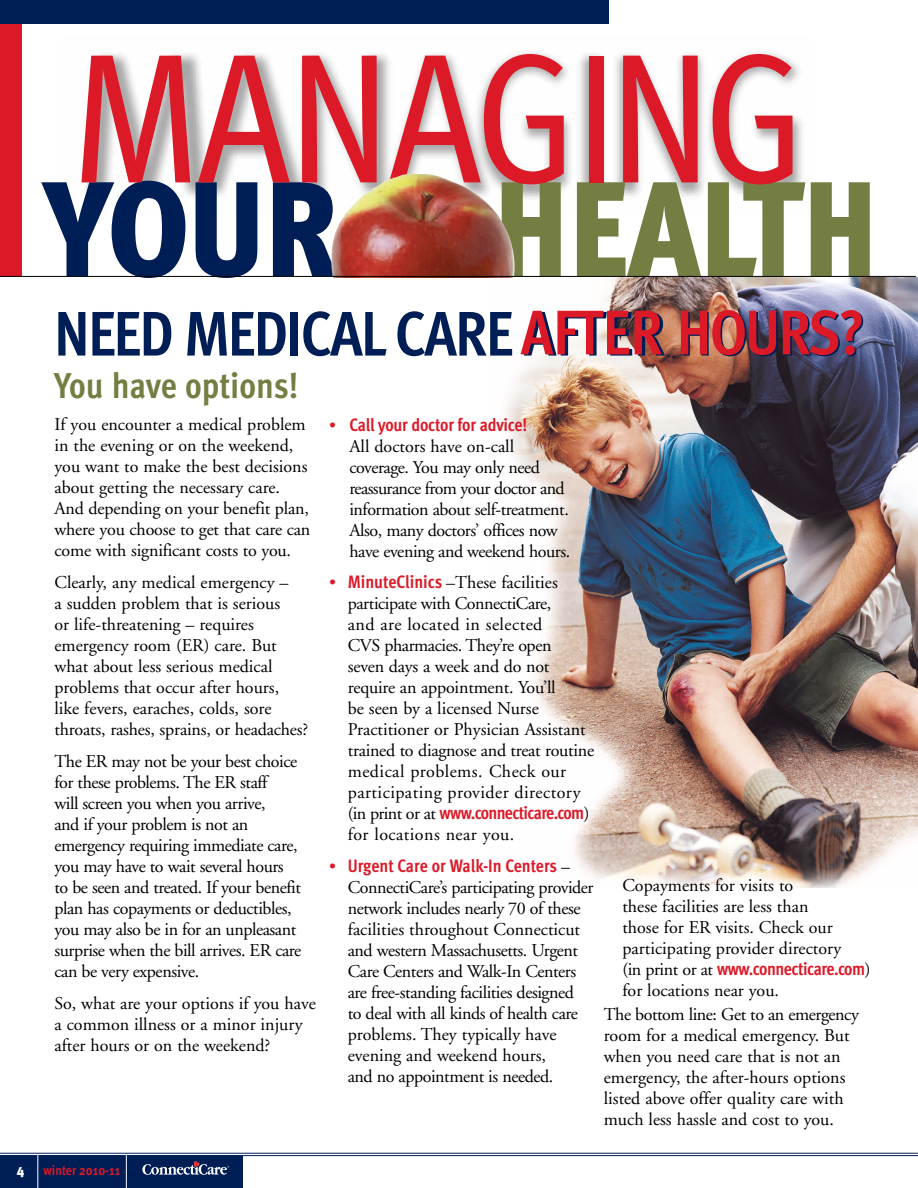
<style>
.page{position:relative;width:918px;height:1188px;background:#fff}
.page>*{position:absolute;margin:0;border:0;box-sizing:border-box;transform-origin:0 0}
.t1{font:184.5px "Meta Cond";letter-spacing:-.015em;color:#dc1927}
.t2{font:900 135px "Meta Cond";color:#747d42}
.t3{font:700 63px "Meta Cond";letter-spacing:-.025em;color:#001e56}
.t4{font:700 36px "Meta Cond";color:#747d42}
.t5{font:18px/21px "Adobe Garamond";letter-spacing:-.01em;color:#000}
.t6{font:700 18px "Meta Cond";letter-spacing:-.02em;color:#dc1927}
.t7{font:700 18px "Meta Cond";color:#dc1927}
.t8{font:18px "Adobe Garamond";letter-spacing:.025em;color:#000}
.t9{font:900 15px "Meta Cond";color:#fff}
.t10{font:700 13.5px "Meta Cond";color:#dc1927}
.s1{color:#001e56}
.s2{color:#dc1927}
.s3{font-family:"Adobe Garamond";font-weight:400}
.s4{font-family:"Meta Cond";font-weight:700;color:#dc1927}
.s5{font-family:"Adobe Garamond";font-weight:400;color:#000}
</style>
<div class="page">
<img style="left:506px;top:277px;width:412px;height:610px">
<hr style="left:0;top:1153px;width:918px;height:1px;background:#001e56">
<hr style="left:0;top:1155px;width:918px;height:1px;background:#001e56">
<div style="left:0;top:1155px;width:243px;height:33px;background:#001e56"></div>
<svg style="left:142px;top:1161px;width:87px;height:14px"></svg>
<hr style="left:126px;top:1154px;width:1px;height:34px;background:#fff">
<hr style="left:37px;top:1155px;width:1px;height:33px;background:#fff">
<div style="left:0;top:0;width:22px;height:277px;background:#dc1927"></div>
<div style="left:0;top:0;width:608px;height:23px;background:#001e56"></div>
<img style="left:85px;top:52px;width:717px;height:147px">
<img style="left:331px;top:173px;width:184px;height:105px">
<hr style="left:0;top:276px;width:916px;height:1px;background:#000">
<h1 class="t1" style="left:71px;top:56px;width:736px">MANAGING</h1>
<h2 class="t2" style="left:44px;top:182px;width:835px"><span class="s1">YOUR</span> HEALTH</h2>
<h3 class="t3" style="left:54px;top:312px;width:812px">NEED MEDICAL CARE <span class="s2">AFTER HOURS?</span></h3>
<h3 class="t4" style="left:54px;top:373px;width:246px">You have options!</h3>
<p class="t5" style="left:55px;top:416px;width:257px">If you encounter a medical problem in the evening or on the weekend, you want to make the best decisions about getting the necessary care.<br>And depending on your benefit plan, where you choose to get that care can come with significant costs to you.</p>
<p class="t5" style="left:55px;top:573px;width:255px">Clearly, any medical emergency –<br>a sudden problem that is serious<br>or life-threatening – requires emergency room (ER) care. But what about less serious medical problems that occur after hours, like fevers, earaches, colds, sore throats, rashes, sprains, or headaches?</p>
<p class="t5" style="left:55px;top:752px;width:248px">The ER may not be your best choice for these problems. The ER staff<br>will screen you when you arrive,<br>and if your problem is not an emergency requiring immediate care, you may have to wait several hours to be seen and treated. If your benefit plan has copayments or deductibles, you may also be in for an unpleasant surprise when the bill arrives. ER care can be very expensive.</p>
<p class="t5" style="left:55px;top:994px;width:263px">So, what are your options if you have a common illness or a minor injury after hours or on the weekend?</p>
<p class="t9" style="left:17px;top:1164px;width:9px">4</p>
<p class="t10" style="left:44px;top:1165px;width:79px">winter 2010-11</p>
<p class="t6" style="left:329px;top:418px;width:200px"><span class="s3">•</span> Call your doctor for advice!</p>
<p class="t5" style="left:349px;top:437px;width:222px">All doctors have on-call coverage. You may only need reassurance from your doctor and information about self-treatment.<br>Also, many doctors’ offices now have evening and weekend hours.</p>
<p class="t5" style="left:348px;top:574px;width:248px;text-indent:-19px"><span class="s2">•</span> <span class="s4">MinuteClinics</span> –These facilities participate with ConnectiCare,<br>and are located in selected<br>CVS pharmacies. They’re open<br>seven days a week and do not require an appointment. You’ll<br>be seen by a licensed Nurse<br>Practitioner or Physician Assistant trained to diagnose and treat routine medical problems. Check our participating provider directory</p>
<p class="t6" style="left:348px;top:807px;width:243px"><span class="s5">(in print or at</span> www.connecticare.com<span class="s5">)</span></p>
<p class="t8" style="left:348px;top:828px;width:168px">for locations near you.</p>
<p class="t7" style="left:329px;top:860px;width:242px"><span class="s3">•</span> Urgent Care or Walk-In Centers <span class="s5">–</span></p>
<p class="t5" style="left:348px;top:879px;width:247px">ConnectiCare’s participating provider network includes nearly 70 of these facilities throughout Connecticut and western Massachusetts. Urgent Care Centers and Walk-In Centers are free-standing facilities designed<br>to deal with all kinds of health care problems. They typically have evening and weekend hours,<br>and no appointment is needed.</p>
<p class="t5" style="left:622px;top:876px;width:220px">Copayments for visits to<br>these facilities are less than those for ER visits. Check our participating provider directory</p>
<p class="t6" style="left:622px;top:962px;width:250px"><span class="s5">(in print or at</span> www.connecticare.com<span class="s5">)</span></p>
<p class="t5" style="left:604px;top:980px;width:257px;line-height:24.3px;text-indent:19px">for locations near you.<br>The bottom line: Get to an emergency</p>
<p class="t5" style="left:604px;top:1026px;width:247px">room for a medical emergency. But when you need care that is not an emergency, the after-hours options listed above offer quality care with much less hassle and cost to you.</p>
</div>
